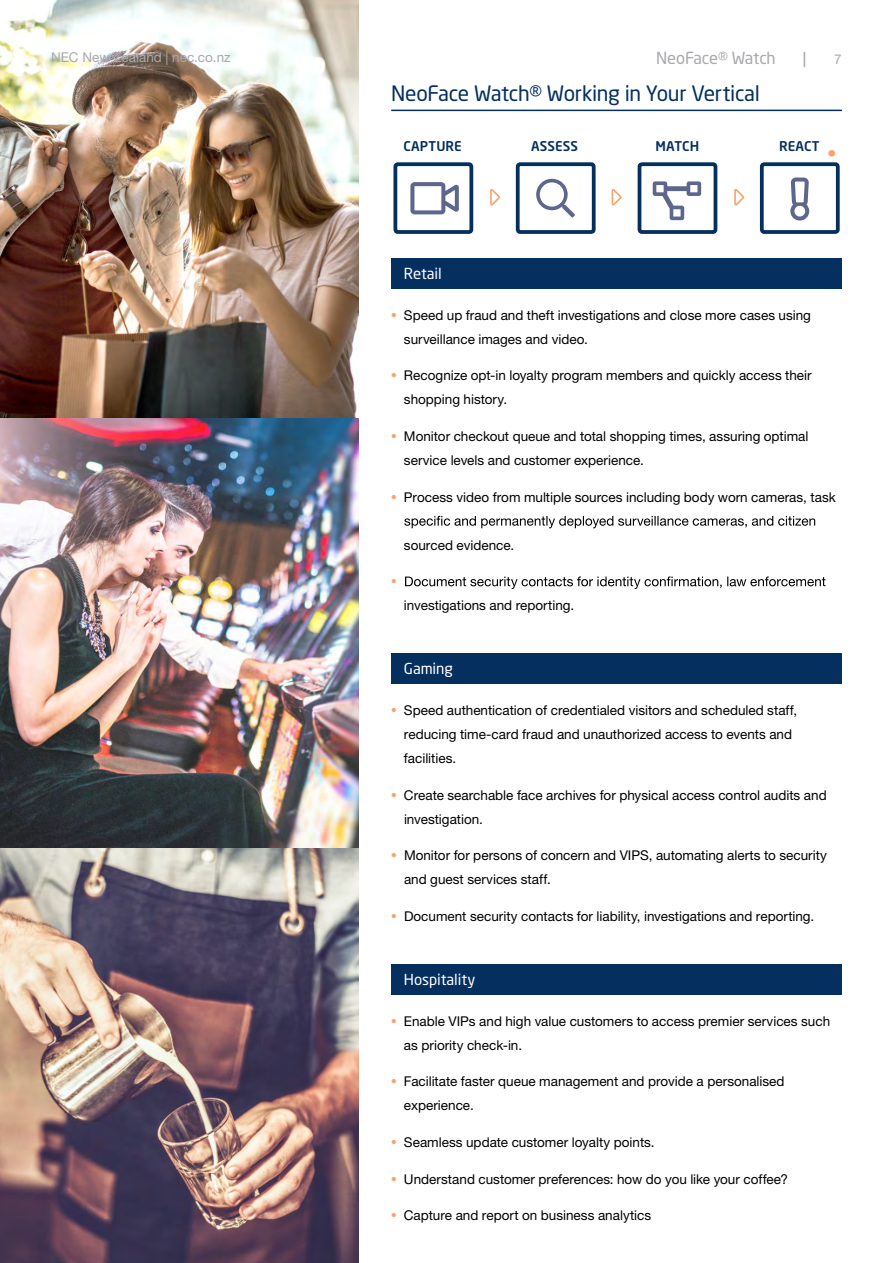
<style>
.page{position:relative;width:893px;height:1263px;background:#fff}
.page>*{position:absolute;margin:0;border:0;box-sizing:border-box;transform-origin:0 0}
.t1{font:21px "Neo Sans Std";letter-spacing:-.015em;color:#042f5f}
.t2{font:21px "Neo Sans Std";color:#f9a46f}
.t3{font:16.5px "Neo Sans Std";letter-spacing:-.015em;color:#a7a9ac}
.t4{font:15px "Neo Sans Std";letter-spacing:-.01em;color:#fff}
.t5{font:13.5px/24px "Helvetica Neue LT Std";color:#000}
.t6{font:13.5px "Helvetica Neue LT Std";color:#a7a9ac}
.t7{font:13.5px "Neo Sans Std";color:#f9a46f}
.t8{font:500 13.35px "Neo Sans Std";letter-spacing:.005em;color:#042f5f}
.s1{font-family:"Neo Sans Std";color:#f9a46f}
</style>
<div class="page">
<hr style="left:391px;top:110px;width:451px;height:1px;background:#042f5f">
<div style="left:391px;top:258px;width:451px;height:30px;background:#042f5f"></div>
<div style="left:391px;top:653px;width:451px;height:31px;background:#042f5f"></div>
<div style="left:391px;top:964px;width:451px;height:30px;background:#042f5f"></div>
<svg style="left:404px;top:516px;width:411px;height:12px"></svg>
<svg style="left:405px;top:576px;width:420px;height:13px"></svg>
<svg style="left:410px;top:182px;width:49px;height:32px"></svg>
<svg style="left:490px;top:189px;width:10px;height:17px"></svg>
<svg style="left:612px;top:189px;width:10px;height:17px"></svg>
<svg style="left:734px;top:189px;width:10px;height:17px"></svg>
<div style="left:393px;top:162px;width:80px;height:72px;border:4px solid #042f5f;border-radius:3px"></div>
<svg style="left:536px;top:179px;width:39px;height:38px"></svg>
<div style="left:516px;top:162px;width:80px;height:72px;border:4px solid #042f5f;border-radius:3px"></div>
<svg style="left:653px;top:181px;width:48px;height:39px"></svg>
<div style="left:638px;top:162px;width:79px;height:72px;border:4px solid #042f5f;border-radius:3px"></div>
<svg style="left:790px;top:177px;width:19px;height:44px"></svg>
<div style="left:760px;top:162px;width:80px;height:72px;border:4px solid #042f5f;border-radius:3px"></div>
<img style="left:0;top:0;width:358px;height:1263px">
<img style="left:0;top:847px;width:1px;height:416px">
<p class="t6" style="left:51px;top:49px;width:181px">NEC New Zealand | nec.co.nz</p>
<p class="t3" style="left:656px;top:48px;width:121px">NeoFace® Watch</p>
<p class="t3" style="left:803px;top:48px;width:6px">|</p>
<p class="t6" style="left:834px;top:51px;width:9px">7</p>
<h1 class="t1" style="left:391px;top:81px;width:370px">NeoFace Watch® Working in Your Vertical</h1>
<p class="t8" style="left:403px;top:137px;width:60px">CAPTURE</p>
<p class="t8" style="left:531px;top:137px;width:48px">ASSESS</p>
<p class="t8" style="left:656px;top:137px;width:45px">MATCH</p>
<p class="t8" style="left:779px;top:137px;width:42px">REACT</p>
<h1 class="t2" style="left:827px;top:140px;width:10px">•</h1>
<p class="t4" style="left:404px;top:264px;width:39px">Retail</p>
<p class="t5" style="left:404px;top:303px;width:409px;text-indent:-13px"><span class="s1">•</span> Speed up fraud and theft investigations and close more cases using surveillance images and video.</p>
<p class="t5" style="left:404px;top:363px;width:409px;text-indent:-13px"><span class="s1">•</span> Recognize opt-in loyalty program members and quickly access their shopping history.</p>
<p class="t5" style="left:404px;top:424px;width:406px;text-indent:-13px"><span class="s1">•</span> Monitor checkout queue and total shopping times, assuring optimal service levels and customer experience.</p>
<p class="t5" style="left:391px;top:485px;width:446px"><span class="s1">•</span> Process video from multiple sources including body worn cameras, task</p>
<p class="t5" style="left:404px;top:532px;width:112px">sourced evidence.</p>
<p class="t7" style="left:391px;top:573px;width:7px">•</p>
<p class="t5" style="left:404px;top:593px;width:172px">investigations and reporting.</p>
<p class="t4" style="left:404px;top:659px;width:50px">Gaming</p>
<p class="t5" style="left:404px;top:698px;width:395px;text-indent:-13px"><span class="s1">•</span> Speed authentication of credentialed visitors and scheduled staff, reducing time-card fraud and unauthorized access to events and facilities.</p>
<p class="t5" style="left:404px;top:783px;width:424px;text-indent:-13px"><span class="s1">•</span> Create searchable face archives for physical access control audits and investigation.</p>
<p class="t5" style="left:404px;top:843px;width:424px;text-indent:-13px"><span class="s1">•</span> Monitor for persons of concern and VIPS, automating alerts to security and guest services staff.</p>
<p class="t5" style="left:391px;top:904px;width:425px"><span class="s1">•</span> Document security contacts for liability, investigations and reporting.</p>
<p class="t4" style="left:404px;top:970px;width:73px">Hospitality</p>
<p class="t5" style="left:404px;top:1009px;width:428px;text-indent:-13px"><span class="s1">•</span> Enable VIPs and high value customers to access premier services such as priority check-in.</p>
<p class="t5" style="left:404px;top:1069px;width:382px;text-indent:-13px"><span class="s1">•</span> Facilitate faster queue management and provide a personalised experience.</p>
<p class="t5" style="left:391px;top:1130px;width:265px"><span class="s1">•</span> Seamless update customer loyalty points.</p>
<p class="t5" style="left:391px;top:1167px;width:398px"><span class="s1">•</span> Understand customer preferences: how do you like your coffee?</p>
<p class="t5" style="left:391px;top:1203px;width:262px"><span class="s1">•</span> Capture and report on business analytics</p>
</div>
